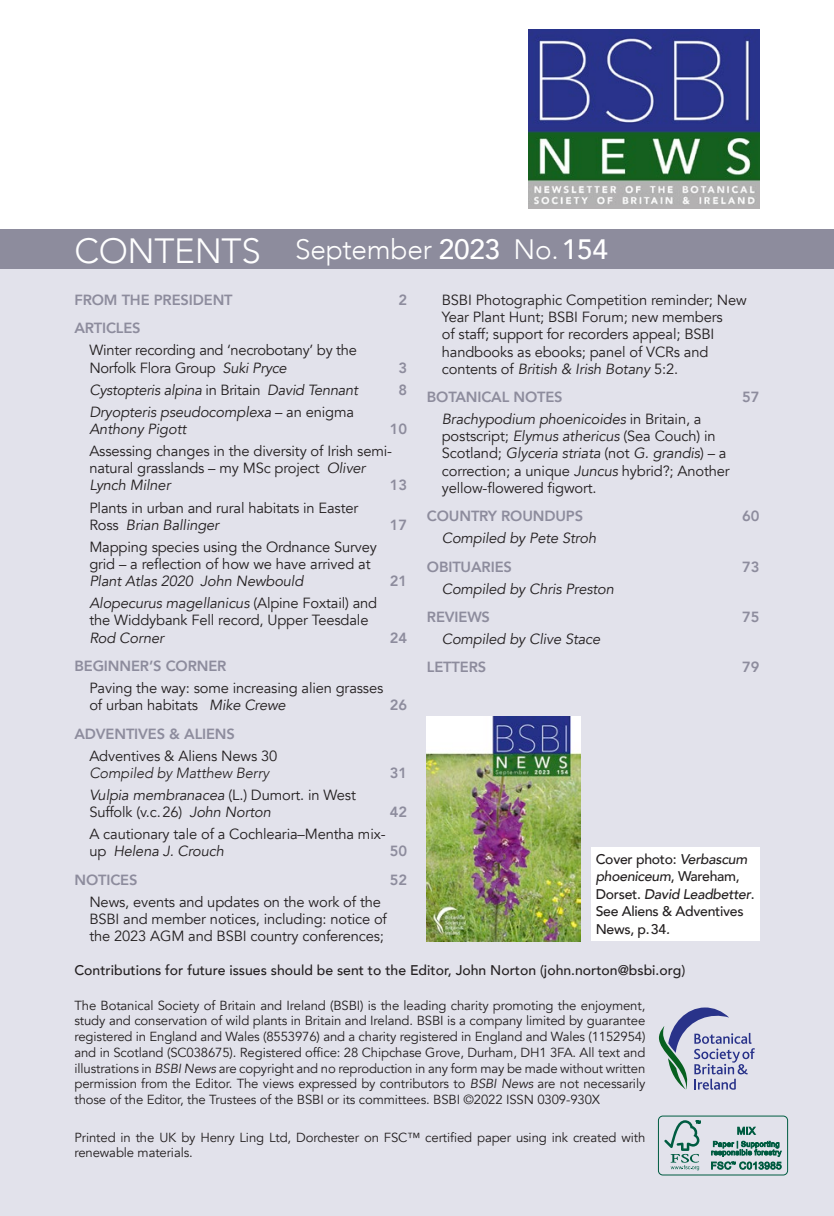
<style>
.page{position:relative;width:834px;height:1216px;background:#fff}
.page>*{position:absolute;margin:0;border:0;box-sizing:border-box;transform-origin:0 0}
.Section_header{font:300 28px "Avenir";letter-spacing:-.01em;color:#fff}
.Contents_article_title{font:14.7px/17.2px "Avenir";letter-spacing:-.01em;color:#231f20}
.Contents_article_title-2{font:italic 14.7px/17.2px "Avenir";letter-spacing:-.01em;color:#231f20}
.Contents_section{font:800 14.7px "Avenir";letter-spacing:-.01em;color:#8d8c9d}
.Contents_article_title-3{font:800 14.7px "Avenir";letter-spacing:-.01em;color:#8d8c9d}
.t1{font:500 14px/17.5px "Avenir";letter-spacing:-.02em;color:#231f20}
.t2{font:500 14px "Avenir";color:#231f20}
.Contents_page_footer{font:13.12px/15.8px "Avenir";letter-spacing:-.01em;color:#231f20;text-align:justify}
.s1{font-size:35px}
.s2{font-weight:500}
.s3{font-style:italic}
.s4{font-style:normal}
.s5{font-weight:300;font-style:italic}
</style>
<div class="page">
<img style="left:528px;top:30px;width:231px;height:178px">
<div style="left:0;top:249px;width:833px;height:966px;background:#e2e2eb"></div>
<div style="left:590px;top:847px;width:169px;height:94px;background:#fff"></div>
<img style="left:427px;top:716px;width:153px;height:225px">
<div style="left:0;top:229px;width:833px;height:40px;background:#8d8c9d"></div>
<svg style="left:658px;top:1007px;width:96px;height:82px"></svg>
<div style="left:658px;top:1115px;width:129px;height:60px;border:1px solid #005c41;border-radius:4px"></div>
<svg style="left:664px;top:1120px;width:36px;height:50px"></svg>
<svg style="left:711px;top:1126px;width:70px;height:43px"></svg>
<p class="Section_header" style="left:74px;top:233px;width:535px"><span class="s1">CONTENTS</span> September <span class="s2">2023</span> No.<span class="s2">154</span></p>
<p class="Contents_section" style="left:74px;top:288px;width:160px">FROM THE PRESIDENT</p>
<p class="Contents_section" style="left:398px;top:288px;width:10px">2</p>
<p class="Contents_section" style="left:74px;top:317px;width:68px">ARTICLES</p>
<p class="Contents_article_title" style="left:89px;top:342px;width:269px">Winter recording and ‘necrobotany’ by the<br>Norfolk Flora Group <span class="s3">Suki Pryce</span></p>
<p class="Contents_article_title-3" style="left:398px;top:356px;width:10px">3</p>
<p class="Contents_article_title-2" style="left:89px;top:381px;width:270px">Cystopteris alpina <span class="s4">in Britain</span> David Tennant</p>
<p class="Contents_article_title-3" style="left:398px;top:378px;width:10px">8</p>
<p class="Contents_article_title-2" style="left:89px;top:403px;width:266px">Dryopteris pseudocomplexa <span class="s4">– an enigma<br></span>Anthony Pigott</p>
<p class="Contents_article_title-3" style="left:390px;top:417px;width:19px">10</p>
<p class="Contents_article_title" style="left:89px;top:443px;width:304px">Assessing changes in the diversity of Irish semi&shy;natural grasslands – my MSc project <span class="s3">Oliver<br>Lynch Milner</span></p>
<p class="Contents_article_title-3" style="left:390px;top:474px;width:19px">13</p>
<p class="Contents_article_title" style="left:89px;top:499px;width:270px">Plants in urban and rural habitats in Easter<br>Ross <span class="s3">Brian Ballinger</span></p>
<p class="Contents_article_title" style="left:89px;top:538px;width:289px">Mapping species using the Ordnance Survey grid – a reflection of how we have arrived at<br><span class="s3">Plant Atlas 2020 John Newbould</span></p>
<p class="Contents_article_title" style="left:89px;top:595px;width:289px"><span class="s3">Alopecurus magellanicus</span> (Alpine Foxtail) and the Widdybank Fell record, Upper Teesdale<br><span class="s3">Rod Corner</span></p>
<p class="Contents_article_title-3" style="left:390px;top:513px;width:19px">17</p>
<p class="Contents_article_title-3" style="left:390px;top:569px;width:19px">21</p>
<p class="Contents_article_title-3" style="left:390px;top:626px;width:19px">24</p>
<p class="Contents_section" style="left:74px;top:654px;width:153px">BEGINNER’S CORNER</p>
<p class="Contents_article_title" style="left:89px;top:679px;width:295px">Paving the way: some increasing alien grasses of urban habitats <span class="s3">Mike Crewe</span></p>
<p class="Contents_article_title-3" style="left:390px;top:693px;width:19px">26</p>
<p class="Contents_section" style="left:74px;top:722px;width:162px">ADVENTIVES &amp; ALIENS</p>
<p class="Contents_article_title" style="left:89px;top:747px;width:189px">Adventives &amp; Aliens News 30<br><span class="s5">Compiled by Matthew Berry</span></p>
<p class="Contents_article_title" style="left:89px;top:786px;width:268px"><span class="s3">Vulpia membranacea</span> (L.) Dumort. in West<br>Suffolk (v.c.26) <span class="s3">John Norton</span></p>
<p class="Contents_article_title-3" style="left:390px;top:761px;width:19px">31</p>
<p class="Contents_article_title-3" style="left:390px;top:800px;width:19px">42</p>
<p class="Contents_article_title" style="left:89px;top:825px;width:298px">A cautionary tale of a Cochlearia–Mentha mix&shy;up <span class="s3">Helena J. Crouch</span></p>
<p class="Contents_article_title-3" style="left:390px;top:839px;width:19px">50</p>
<p class="Contents_section" style="left:74px;top:868px;width:65px">NOTICES</p>
<p class="Contents_section" style="left:390px;top:868px;width:19px">52</p>
<p class="Contents_article_title" style="left:89px;top:893px;width:299px">News, events and updates on the work of the<br>BSBI and member notices, including: notice of the 2023 AGM and BSBI country conferences;</p>
<p class="Contents_article_title" style="left:441px;top:292px;width:306px">BSBI Photographic Competition reminder; New Year Plant Hunt; BSBI Forum; new members<br>of staff; support for recorders appeal; BSBI handbooks as ebooks; panel of VCRs and contents of <span class="s3">British &amp; Irish Botany</span> 5:2.</p>
<p class="Contents_section" style="left:427px;top:385px;width:137px">BOTANICAL NOTES</p>
<p class="Contents_section" style="left:742px;top:385px;width:19px">57</p>
<p class="Contents_article_title" style="left:441px;top:411px;width:289px"><span class="s3">Brachypodium phoenicoides</span> in Britain, a postscript; <span class="s3">Elymus athericus</span> (Sea Couch) in Scotland; <span class="s3">Glyceria striata</span> (not <span class="s3">G. grandis</span>) – a correction; a unique <span class="s3">Juncus</span> hybrid?; Another yellow-flowered figwort.</p>
<p class="Contents_section" style="left:427px;top:504px;width:158px">COUNTRY ROUNDUPS</p>
<p class="Contents_section" style="left:742px;top:504px;width:19px">60</p>
<p class="Contents_article_title-2" style="left:441px;top:530px;width:156px">Compiled by Pete Stroh</p>
<p class="Contents_section" style="left:427px;top:555px;width:86px">OBITUARIES</p>
<p class="Contents_section" style="left:742px;top:555px;width:19px">73</p>
<p class="Contents_article_title-2" style="left:441px;top:580px;width:174px">Compiled by Chris Preston</p>
<p class="Contents_section" style="left:427px;top:605px;width:65px">REVIEWS</p>
<p class="Contents_section" style="left:742px;top:605px;width:19px">75</p>
<p class="Contents_article_title-2" style="left:441px;top:630px;width:160px">Compiled by Clive Stace</p>
<p class="Contents_section" style="left:427px;top:655px;width:61px">LETTERS</p>
<p class="Contents_section" style="left:742px;top:655px;width:19px">79</p>
<p class="t1" style="left:595px;top:849px;width:160px">Cover photo: <span class="s3">Verbascum phoeniceum</span>, Wareham,<br>Dorset. <span class="s3">David Leadbetter</span>.<br>See Aliens &amp; Adventives<br>News, p.34<span class="s3">.</span></p>
<p class="t2" style="left:74px;top:957px;width:612px">Contributions for future issues should be sent to the Editor, John Norton (john.norton@bsbi.org)</p>
<p class="Contents_page_footer" style="left:74px;top:997px;width:572px">The Botanical Society of Britain and Ireland (BSBI) is the leading charity promoting the enjoyment, study and conservation of wild plants in Britain and Ireland. BSBI is a company limited by guarantee registered in England and Wales (8553976) and a charity registered in England and Wales (1152954) and in Scotland (SC038675). Registered office: 28 Chipchase Grove, Durham, DH1 3FA. All text and illustrations in <span class="s3">BSBI News</span> are copyright and no reproduction in any form may be made without written permission from the Editor. The views expressed by contributors to <span class="s3">BSBI News</span> are not necessarily those of the Editor, the Trustees of the BSBI or its committees. BSBI ©2022 ISSN 0309-930X</p>
<p class="Contents_page_footer" style="left:74px;top:1129px;width:572px">Printed in the UK by Henry Ling Ltd, Dorchester on FSC™ certified paper using ink created with renewable materials.</p>
</div>
